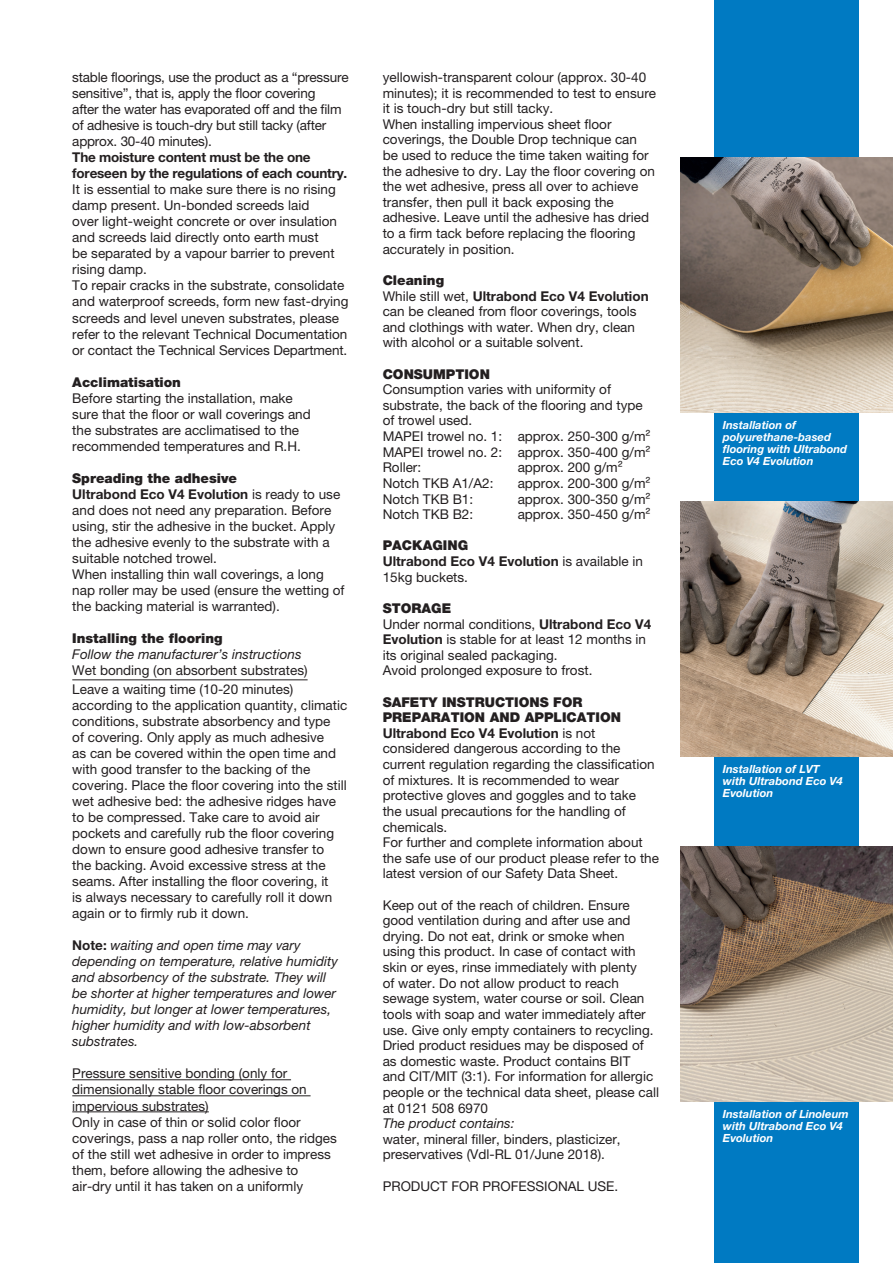
<style>
.page{position:relative;width:893px;height:1263px;background:#fff}
.page>*{position:absolute;margin:0;border:0;box-sizing:border-box;transform-origin:0 0}
.Testo_Base{font:13.5px/16px "Helvetica Neue LTW1 G";color:#231f20}
.Testo_Base-2{font:italic 13.5px/16px "Helvetica Neue LTW1 G";color:#231f20}
.Titoli{font:900 13.5px/15.6px "Helvetica Neue LTW1 G";color:#231f20}
.Testo_Base-3{font:700 13.5px/16px "Helvetica Neue LTW1 G";letter-spacing:-.015em;color:#231f20}
.Didascalie{font:italic 700 11.25px/12px "Helvetica Neue LTW1 G";color:#fff}
.s1{font-weight:700}
.s2{font-weight:700;font-style:normal}
</style>
<div class="page">
<div style="left:714px;top:0;width:145px;height:1263px;background:#007ac2"></div>
<hr style="left:72px;top:679px;width:236px;height:1px;background:#231f20">
<hr style="left:72px;top:1079px;width:219px;height:1px;background:#231f20">
<hr style="left:72px;top:1095px;width:239px;height:1px;background:#231f20">
<hr style="left:72px;top:1111px;width:137px;height:1px;background:#231f20">
<img style="left:680px;top:157px;width:213px;height:255px">
<img style="left:680px;top:502px;width:213px;height:255px">
<img style="left:680px;top:846px;width:213px;height:255px">
<p class="Testo_Base" style="left:72px;top:69px;width:278px">stable floorings, use the product as a “pressure sensitive”, that is, apply the floor covering<br>after the water has evaporated off and the film of adhesive is touch-dry but still tacky (after approx. 30-40 minutes).</p>
<p class="Testo_Base-3" style="left:72px;top:149px;width:277px">The moisture content must be the one foreseen by the regulations of each country.</p>
<p class="Testo_Base" style="left:72px;top:181px;width:266px">It is essential to make sure there is no rising damp present. Un-bonded screeds laid over light-weight concrete or over insulation and screeds laid directly onto earth must be separated by a vapour barrier to prevent rising damp.</p>
<p class="Testo_Base" style="left:72px;top:277px;width:278px">To repair cracks in the substrate, consolidate and waterproof screeds, form new fast-drying screeds and level uneven substrates, please refer to the relevant Technical Documentation or contact the Technical Services Department.</p>
<p class="Titoli" style="left:72px;top:374px;width:110px">Acclimatisation</p>
<p class="Testo_Base" style="left:72px;top:390px;width:240px">Before starting the installation, make sure that the floor or wall coverings and the substrates are acclimatised to the recommended temperatures and R.H.</p>
<p class="Titoli" style="left:72px;top:470px;width:166px">Spreading the adhesive</p>
<p class="Testo_Base" style="left:72px;top:486px;width:270px"><span class="s1">Ultrabond Eco V4 Evolution</span> is ready to use and does not need any preparation. Before using, stir the adhesive in the bucket. Apply the adhesive evenly to the substrate with a suitable notched trowel.</p>
<p class="Testo_Base" style="left:72px;top:566px;width:274px">When installing thin wall coverings, a long nap roller may be used (ensure the wetting of the backing material is warranted).</p>
<p class="Titoli" style="left:72px;top:631px;width:152px">Installing the flooring</p>
<p class="Testo_Base-2" style="left:72px;top:646px;width:231px">Follow the manufacturer’s instructions</p>
<p class="Testo_Base" style="left:72px;top:662px;width:237px">Wet bonding (on absorbent substrates)</p>
<p class="Testo_Base" style="left:72px;top:681px;width:277px">Leave a waiting time (10-20 minutes) according to the application quantity, climatic conditions, substrate absorbency and type<br>of covering. Only apply as much adhesive<br>as can be covered within the open time and with good transfer to the backing of the covering. Place the floor covering into the still wet adhesive bed: the adhesive ridges have to be compressed. Take care to avoid air pockets and carefully rub the floor covering down to ensure good adhesive transfer to<br>the backing. Avoid excessive stress at the seams. After installing the floor covering, it<br>is always necessary to carefully roll it down again or to firmly rub it down.</p>
<p class="Testo_Base-2" style="left:72px;top:937px;width:267px"><span class="s2">Note:</span> waiting and open time may vary depending on temperature, relative humidity and absorbency of the substrate. They will be shorter at higher temperatures and lower humidity, but longer at lower temperatures, higher humidity and with low-absorbent substrates.</p>
<p class="Testo_Base" style="left:72px;top:1065px;width:236px">Pressure sensitive bonding (only for dimensionally stable floor coverings on impervious substrates)</p>
<p class="Testo_Base" style="left:72px;top:1113px;width:266px">Only in case of thin or solid color floor coverings, pass a nap roller onto, the ridges of the still wet adhesive in order to impress them, before allowing the adhesive to air-dry until it has taken on a uniformly</p>
<p class="Testo_Base" style="left:383px;top:69px;width:275px;line-height:15.6px">yellowish-transparent colour (approx. 30-40 minutes); it is recommended to test to ensure it is touch-dry but still tacky.</p>
<p class="Testo_Base" style="left:383px;top:116px;width:274px;line-height:15.6px">When installing impervious sheet floor coverings, the Double Drop technique can be used to reduce the time taken waiting for the adhesive to dry. Lay the floor covering on the wet adhesive, press all over to achieve transfer, then pull it back exposing the adhesive. Leave until the adhesive has dried to a firm tack before replacing the flooring accurately in position.</p>
<p class="Titoli" style="left:383px;top:272px;width:63px">Cleaning</p>
<p class="Testo_Base" style="left:383px;top:288px;width:267px;line-height:15.6px">While still wet, <span class="s1">Ultrabond Eco V4 Evolution </span>can be cleaned from floor coverings, tools and clothings with water. When dry, clean with alcohol or a suitable solvent.</p>
<p class="Titoli" style="left:383px;top:366px;width:109px">CONSUMPTION</p>
<p class="Testo_Base" style="left:383px;top:382px;width:262px;line-height:15.6px">Consumption varies with uniformity of substrate, the back of the flooring and type of trowel used.</p>
<p class="Testo_Base" style="left:383px;top:428px;width:269px">MAPEI trowel no. 1: approx. 250-300 g/m²</p>
<p class="Testo_Base" style="left:383px;top:444px;width:269px">MAPEI trowel no. 2: approx. 350-400 g/m²</p>
<p class="Testo_Base" style="left:383px;top:459px;width:40px">Roller:</p>
<p class="Testo_Base" style="left:518px;top:459px;width:107px">approx. 200 g/m²</p>
<p class="Testo_Base" style="left:383px;top:475px;width:112px">Notch TKB A1/A2:</p>
<p class="Testo_Base" style="left:518px;top:475px;width:134px">approx. 200-300 g/m²</p>
<p class="Testo_Base" style="left:383px;top:491px;width:92px">Notch TKB B1:</p>
<p class="Testo_Base" style="left:518px;top:491px;width:134px">approx. 300-350 g/m²</p>
<p class="Testo_Base" style="left:383px;top:506px;width:92px">Notch TKB B2:</p>
<p class="Testo_Base" style="left:518px;top:506px;width:134px">approx. 350-450 g/m²</p>
<p class="Titoli" style="left:383px;top:538px;width:87px">PACKAGING</p>
<p class="Testo_Base" style="left:383px;top:553px;width:262px;line-height:15.6px"><span class="s1">Ultrabond Eco V4 Evolution</span> is available in<br>15kg buckets.</p>
<p class="Titoli" style="left:383px;top:600px;width:70px">STORAGE</p>
<p class="Testo_Base" style="left:383px;top:616px;width:270px;line-height:15.6px">Under normal conditions, <span class="s1">Ultrabond Eco V4<br>Evolution</span> is stable for at least 12 months in its original sealed packaging.</p>
<p class="Testo_Base" style="left:383px;top:662px;width:211px">Avoid prolonged exposure to frost.</p>
<p class="Titoli" style="left:383px;top:694px;width:240px">SAFETY INSTRUCTIONS FOR<br>PREPARATION AND APPLICATION</p>
<p class="Testo_Base" style="left:383px;top:725px;width:274px;line-height:15.6px"><span class="s1">Ultrabond Eco V4 Evolution</span> is not considered dangerous according to the current regulation regarding the classification of mixtures. It is recommended to wear protective gloves and goggles and to take the usual precautions for the handling of chemicals.</p>
<p class="Testo_Base" style="left:383px;top:834px;width:278px;line-height:15.6px">For further and complete information about the safe use of our product please refer to the latest version of our Safety Data Sheet.</p>
<p class="Testo_Base" style="left:383px;top:897px;width:278px;line-height:15.6px">Keep out of the reach of children. Ensure good ventilation during and after use and drying. Do not eat, drink or smoke when using this product. In case of contact with skin or eyes, rinse immediately with plenty<br>of water. Do not allow product to reach sewage system, water course or soil. Clean tools with soap and water immediately after use. Give only empty containers to recycling.<br>Dried product residues may be disposed of as domestic waste. Product contains BIT<br>and CIT/MIT (3:1). For information for allergic people or the technical data sheet, please call at 0121 508 6970</p>
<p class="Testo_Base-2" style="left:383px;top:1115px;width:133px">The product contains:</p>
<p class="Testo_Base" style="left:383px;top:1131px;width:239px;line-height:15.6px">water, mineral filler, binders, plasticizer, preservatives (Vdl-RL 01/June 2018).</p>
<p class="Testo_Base" style="left:383px;top:1178px;width:237px">PRODUCT FOR PROFESSIONAL USE.</p>
<p class="Didascalie" style="left:723px;top:419px;width:126px">Installation of polyurethane-based flooring with Ultrabond<br>Eco V4 Evolution</p>
<p class="Didascalie" style="left:723px;top:763px;width:121px">Installation of LVT with Ultrabond Eco V4<br>Evolution</p>
<p class="Didascalie" style="left:723px;top:1108px;width:127px">Installation of Linoleum with Ultrabond Eco V4<br>Evolution</p>
</div>
